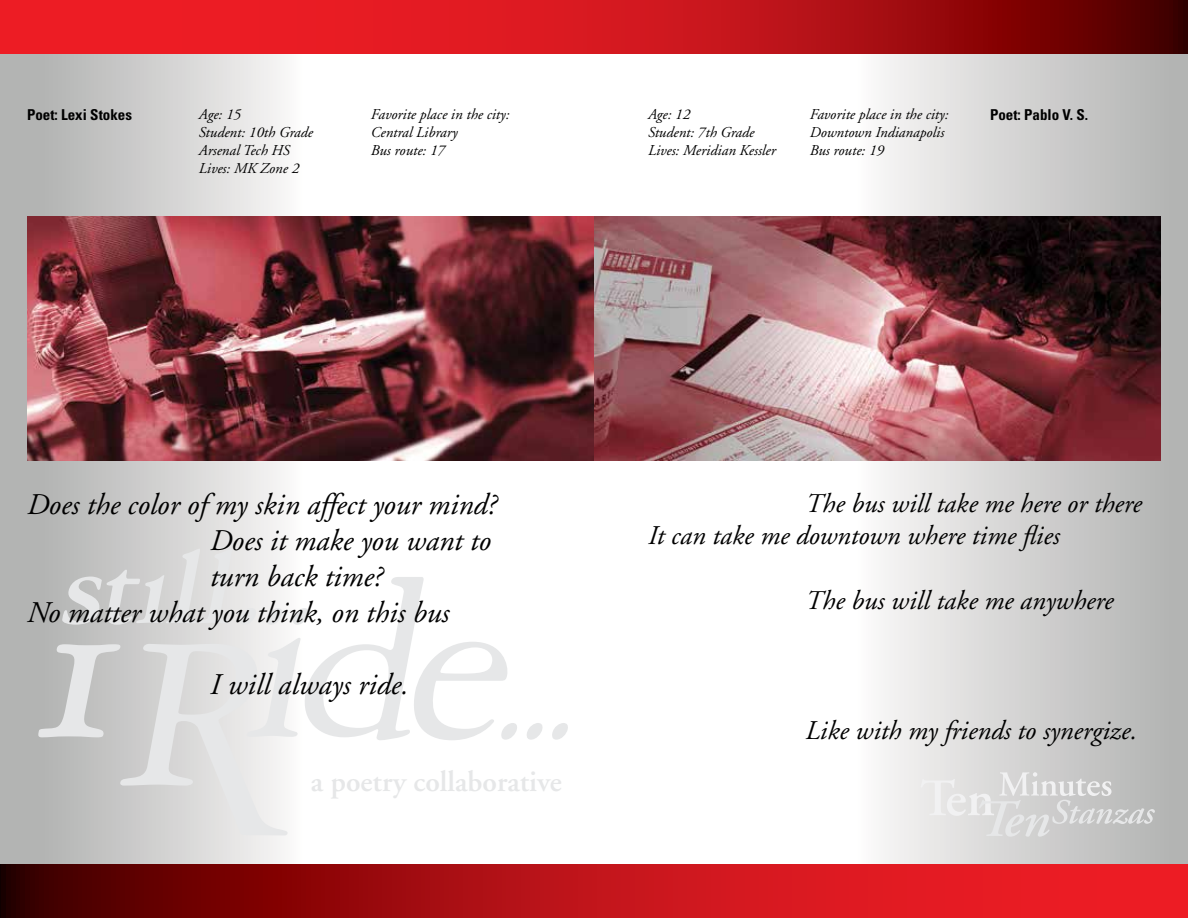
<style>
.page{position:relative;width:1188px;height:918px;background:#fff}
.page>*{position:absolute;margin:0;border:0;box-sizing:border-box;transform-origin:0 0}
.t1{font:italic 30px "Adobe Garamond";color:#000}
.t2{font:600 29.55px "Adobe Garamond";color:#e6e7e8}
.t3{font:italic 27px/32.4px "Adobe Garamond";color:#000}
.t4{font:italic 15px/18px "Adobe Garamond";color:#000}
.t5{font:700 condensed 15px "Univers";color:#000}
</style>
<div class="page">
<div style="left:808px;top:31px;width:380px;height:887px;background:linear-gradient(to right,#fff,#afafae)"></div>
<div style="left:0;top:31px;width:380px;height:887px;background:linear-gradient(to right,#ababaa,#fff)"></div>
<svg style="left:38px;top:549px;width:479px;height:286px"></svg>
<svg style="left:527px;top:723px;width:16px;height:17px"></svg>
<svg style="left:552px;top:723px;width:16px;height:17px"></svg>
<svg style="left:921px;top:772px;width:234px;height:65px;background:#d5d5d5"></svg>
<svg style="left:0;top:0;width:1188px;height:54px;background:#c01319"></svg>
<svg style="left:0;top:864px;width:1188px;height:54px;background:#af1015"></svg>
<img style="left:594px;top:216px;width:567px;height:244px">
<svg style="left:27px;top:216px;width:567px;height:244px;background:#74363c"></svg>
<p class="t5" style="left:27px;top:105px;width:106px">Poet: Lexi Stokes</p>
<p class="t4" style="left:199px;top:105px;width:116px">Age: 15<br>Student: 10th Grade<br>Arsenal Tech HS<br>Lives: MK Zone 2</p>
<p class="t4" style="left:371px;top:105px;width:140px">Favorite place in the city:<br>Central Library<br>Bus route: 17</p>
<p class="t4" style="left:648px;top:105px;width:129px">Age: 12<br>Student: 7th Grade<br>Lives: Meridian Kessler</p>
<p class="t4" style="left:810px;top:105px;width:140px">Favorite place in the city:<br>Downtown Indianapolis<br>Bus route: 19</p>
<p class="t5" style="left:990px;top:105px;width:100px">Poet: Pablo V. S.</p>
<h1 class="t1" style="left:27px;top:488px;width:471px">Does the color of my skin affect your mind?</h1>
<h1 class="t1" style="left:210px;top:524px;width:282px">Does it make you want to</h1>
<h1 class="t1" style="left:210px;top:560px;width:174px">turn back time?</h1>
<h1 class="t1" style="left:27px;top:596px;width:424px">No matter what you think, on this bus</h1>
<h1 class="t1" style="left:210px;top:668px;width:200px">I will always ride.</h1>
<h2 class="t2" style="left:311px;top:766px;width:252px">a poetry collaborative</h2>
<h3 class="t3" style="left:648px;top:488px;width:495px;text-indent:157px">The bus will take me here or there<br>It can take me downtown where time flies</h3>
<h3 class="t3" style="left:805px;top:585px;width:310px">The bus will take me anywhere</h3>
<h3 class="t3" style="left:805px;top:715px;width:333px">Like with my friends to synergize.</h3>
</div>
